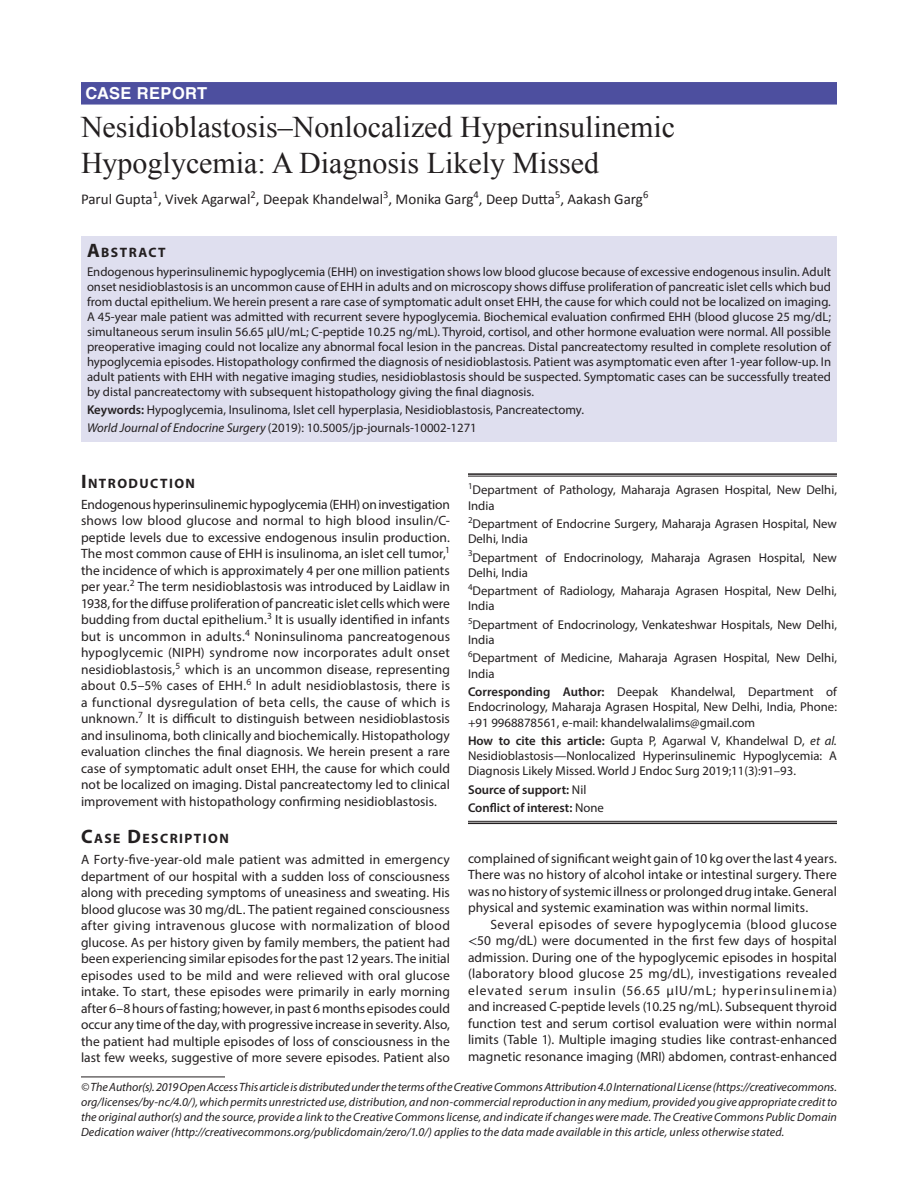
<style>
.page{position:relative;width:918px;height:1188px;background:#fff}
.page>*{position:absolute;margin:0;border:0;box-sizing:border-box;transform-origin:0 0}
.AT{font:30px/36px "Times New Roman";color:#231f20}
.WJOES-ART{font:700 16.5px "Helvetica LT Std";letter-spacing:.025em;color:#fff}
.AU{font:15px "Calibri";color:#231f20}
.AB{font:700 13.65px "Myriad Pro";letter-spacing:.105em;color:#231f20}
.Para-first{font:13.5px/16.5px "Myriad Pro";letter-spacing:.005em;color:#231f20;text-align:justify}
.Para{font:13.5px/16.5px "Myriad Pro";letter-spacing:.005em;color:#231f20;text-align:justify}
.AB-Para-first{font:12.75px/15px "Myriad Pro";color:#231f20;text-align:justify}
.Cor-Para{font:12.75px/15.3px "Myriad Pro";color:#231f20;text-align:justify}
.AF{font:12.75px/15.3px "Myriad Pro";color:#231f20}
.KW{font:12.75px "Myriad Pro";color:#231f20}
.JT_DOI{font:12.75px "Myriad Pro";color:#231f20}
.AF-first{font:12.75px/15.3px "Myriad Pro";color:#231f20}
.Aff-foot-last{font:600 12.75px "Myriad Pro";color:#231f20}
.Aff-foot{font:600 12.75px "Myriad Pro";color:#231f20}
.Footnote_Text{font:italic 12px/15px "Myriad Pro";letter-spacing:.005em;color:#231f20;text-align:justify}
.s1{font-size:19.5px}
.s2{font-weight:600}
.s3{font-style:italic}
.s4{font-weight:400}
.s5{font-family:"STIX"}
</style>
<div class="page">
<div style="left:81px;top:82px;width:756px;height:23px;background:#4d4f9f"></div>
<div style="left:81px;top:236px;width:756px;height:26px;background:#dfdfef"></div>
<div style="left:81px;top:261px;width:756px;height:144px;background:#dfdfef"></div>
<div style="left:81px;top:399px;width:756px;height:24px;background:#dfdfef"></div>
<div style="left:81px;top:417px;width:756px;height:24px;background:#dfdfef"></div>
<hr style="left:468px;top:473px;width:369px;height:2px;background:#231f20">
<hr style="left:468px;top:476px;width:369px;height:1px;background:#231f20">
<hr style="left:468px;top:821px;width:369px;height:1px;background:#231f20">
<hr style="left:468px;top:823px;width:369px;height:1px;background:#231f20">
<hr style="left:81px;top:1077px;width:144px;height:1px;background:#231f20">
<p class="WJOES-ART" style="left:86px;top:83px;width:123px">CASE REPORT</p>
<p class="AT" style="left:81px;top:108px;width:596px">Nesidioblastosis–Nonlocalized Hyperinsulinemic<br>Hypoglycemia: A Diagnosis Likely Missed</p>
<p class="AU" style="left:81px;top:190px;width:569px">Parul Gupta<sup>1</sup>, Vivek Agarwal<sup>2</sup>, Deepak Khandelwal<sup>3</sup>, Monika Garg<sup>4</sup>, Deep Dutta<sup>5</sup>, Aakash Garg<sup>6</sup></p>
<p class="AB" style="left:87px;top:243px;width:80px"><span class="s1">A</span>BSTRACT</p>
<p class="AB-Para-first" style="left:87px;top:264px;width:746px">Endogenous hyperinsulinemic hypoglycemia (EHH) on investigation shows low blood glucose because of excessive endogenous insulin. Adult onset nesidioblastosis is an uncommon cause of EHH in adults and on microscopy shows diffuse proliferation of pancreatic islet cells which bud from ductal epithelium. We herein present a rare case of symptomatic adult onset EHH, the cause for which could not be localized on imaging.<br>A 45-year male patient was admitted with recurrent severe hypoglycemia. Biochemical evaluation confirmed EHH (blood glucose 25 mg/dL; simultaneous serum insulin 56.65 μIU/mL; C-peptide 10.25 ng/mL). Thyroid, cortisol, and other hormone evaluation were normal. All possible preoperative imaging could not localize any abnormal focal lesion in the pancreas. Distal pancreatectomy resulted in complete resolution of hypoglycemia episodes. Histopathology confirmed the diagnosis of nesidioblastosis. Patient was asymptomatic even after 1-year follow-up. In adult patients with EHH with negative imaging studies, nesidioblastosis should be suspected. Symptomatic cases can be successfully treated by distal pancreatectomy with subsequent histopathology giving the final diagnosis.</p>
<p class="KW" style="left:87px;top:402px;width:499px"><span class="s2">Keywords:</span> Hypoglycemia, Insulinoma, Islet cell hyperplasia, Nesidioblastosis, Pancreatectomy.</p>
<p class="JT_DOI" style="left:87px;top:420px;width:391px"><span class="s3">World Journal of Endocrine Surgery</span> (2019): 10.5005/jp-journals-10002-1271</p>
<h1 class="AB" style="left:81px;top:474px;width:116px"><span class="s1">I</span>NTRODUCTION</h1>
<p class="Para-first" style="left:81px;top:496px;width:371px">Endogenous hyperinsulinemic hypoglycemia (EHH) on investigation shows low blood glucose and normal to high blood insulin/C&shy;peptide levels due to excessive endogenous insulin production.<br>The most common cause of EHH is insulinoma, an islet cell tumor,<sup>1 </sup>the incidence of which is approximately 4 per one million patients per year.<sup>2</sup> The term nesidioblastosis was introduced by Laidlaw in 1938, for the diffuse proliferation of pancreatic islet cells which were budding from ductal epithelium.<sup>3</sup> It is usually identified in infants but is uncommon in adults.<sup>4</sup> Noninsulinoma pancreatogenous hypoglycemic (NIPH) syndrome now incorporates adult onset nesidioblastosis,<sup>5</sup> which is an uncommon disease, representing about 0.5–5% cases of EHH.<sup>6</sup> In adult nesidioblastosis, there is a functional dysregulation of beta cells, the cause of which is unknown.<sup>7</sup> It is difficult to distinguish between nesidioblastosis and insulinoma, both clinically and biochemically. Histopathology evaluation clinches the final diagnosis. We herein present a rare case of symptomatic adult onset EHH, the cause for which could not be localized on imaging. Distal pancreatectomy led to clinical improvement with histopathology confirming nesidioblastosis.</p>
<h1 class="AB" style="left:81px;top:830px;width:149px"><span class="s1">C</span>ASE <span class="s1">D</span>ESCRIPTION</h1>
<p class="Para-first" style="left:81px;top:851px;width:371px">A Forty-five-year-old male patient was admitted in emergency department of our hospital with a sudden loss of consciousness along with preceding symptoms of uneasiness and sweating. His blood glucose was 30 mg/dL. The patient regained consciousness after giving intravenous glucose with normalization of blood glucose. As per history given by family members, the patient had been experiencing similar episodes for the past 12 years. The initial episodes used to be mild and were relieved with oral glucose intake. To start, these episodes were primarily in early morning after 6–8 hours of fasting; however, in past 6 months episodes could occur any time of the day, with progressive increase in severity. Also, the patient had multiple episodes of loss of consciousness in the last few weeks, suggestive of more severe episodes. Patient also</p>
<p class="Para-first" style="left:468px;top:850px;width:370px">complained of significant weight gain of 10 kg over the last 4 years.<br>There was no history of alcohol intake or intestinal surgery. There was no history of systemic illness or prolonged drug intake. General physical and systemic examination was within normal limits.</p>
<p class="AF-first" style="left:468px;top:482px;width:371px"><sup>1</sup>Department of Pathology, Maharaja Agrasen Hospital, New Delhi,<br>India</p>
<p class="AF" style="left:468px;top:516px;width:371px"><sup>2</sup>Department of Endocrine Surgery, Maharaja Agrasen Hospital, New<br>Delhi, India</p>
<p class="AF" style="left:468px;top:549px;width:370px"><sup>3</sup>Department of Endocrinology, Maharaja Agrasen Hospital, New<br>Delhi, India</p>
<p class="AF" style="left:468px;top:583px;width:370px"><sup>4</sup>Department of Radiology, Maharaja Agrasen Hospital, New Delhi,<br>India</p>
<p class="AF" style="left:468px;top:617px;width:371px"><sup>5</sup>Department of Endocrinology, Venkateshwar Hospitals, New Delhi,<br>India</p>
<p class="AF" style="left:468px;top:650px;width:370px"><sup>6</sup>Department of Medicine, Maharaja Agrasen Hospital, New Delhi,<br>India</p>
<p class="Cor-Para" style="left:468px;top:684px;width:371px"><span class="s2">Corresponding Author:</span> Deepak Khandelwal, Department of Endocrinology, Maharaja Agrasen Hospital, New Delhi, India, Phone: +91 9968878561, e-mail: khandelwalalims@gmail.com</p>
<p class="Cor-Para" style="left:468px;top:733px;width:371px"><span class="s2">How to cite this article:</span> Gupta P, Agarwal V, Khandelwal D, <span class="s3">et al.<br></span>Nesidioblastosis—Nonlocalized Hyperinsulinemic Hypoglycemia: A Diagnosis Likely Missed. World J Endoc Surg 2019;11(3):91–93.</p>
<p class="Aff-foot" style="left:468px;top:781px;width:120px">Source of support: <span class="s4">Nil</span></p>
<p class="Aff-foot-last" style="left:468px;top:800px;width:137px">Conflict of interest: <span class="s4">None</span></p>
<p class="Para" style="left:468px;top:916px;width:371px;text-indent:22px">Several episodes of severe hypoglycemia (blood glucose <span class="s5">&lt;</span>50 mg/dL) were documented in the first few days of hospital admission. During one of the hypoglycemic episodes in hospital (laboratory blood glucose 25 mg/dL), investigations revealed elevated serum insulin (56.65 μIU/mL; hyperinsulinemia) and increased C-peptide levels (10.25 ng/mL). Subsequent thyroid function test and serum cortisol evaluation were within normal limits (Table 1). Multiple imaging studies like contrast-enhanced magnetic resonance imaging (MRI) abdomen, contrast-enhanced</p>
<p class="Footnote_Text" style="left:81px;top:1079px;width:758px">© The Author(s). 2019 Open Access This article is distributed under the terms of the Creative Commons Attribution 4.0 International License (https://creativecommons. org/licenses/by-nc/4.0/), which permits unrestricted use, distribution, and non-commercial reproduction in any medium, provided you give appropriate credit to the original author(s) and the source, provide a link to the Creative Commons license, and indicate if changes were made. The Creative Commons Public Domain Dedication waiver (http://creativecommons.org/publicdomain/zero/1.0/) applies to the data made available in this article, unless otherwise stated.</p>
</div>
